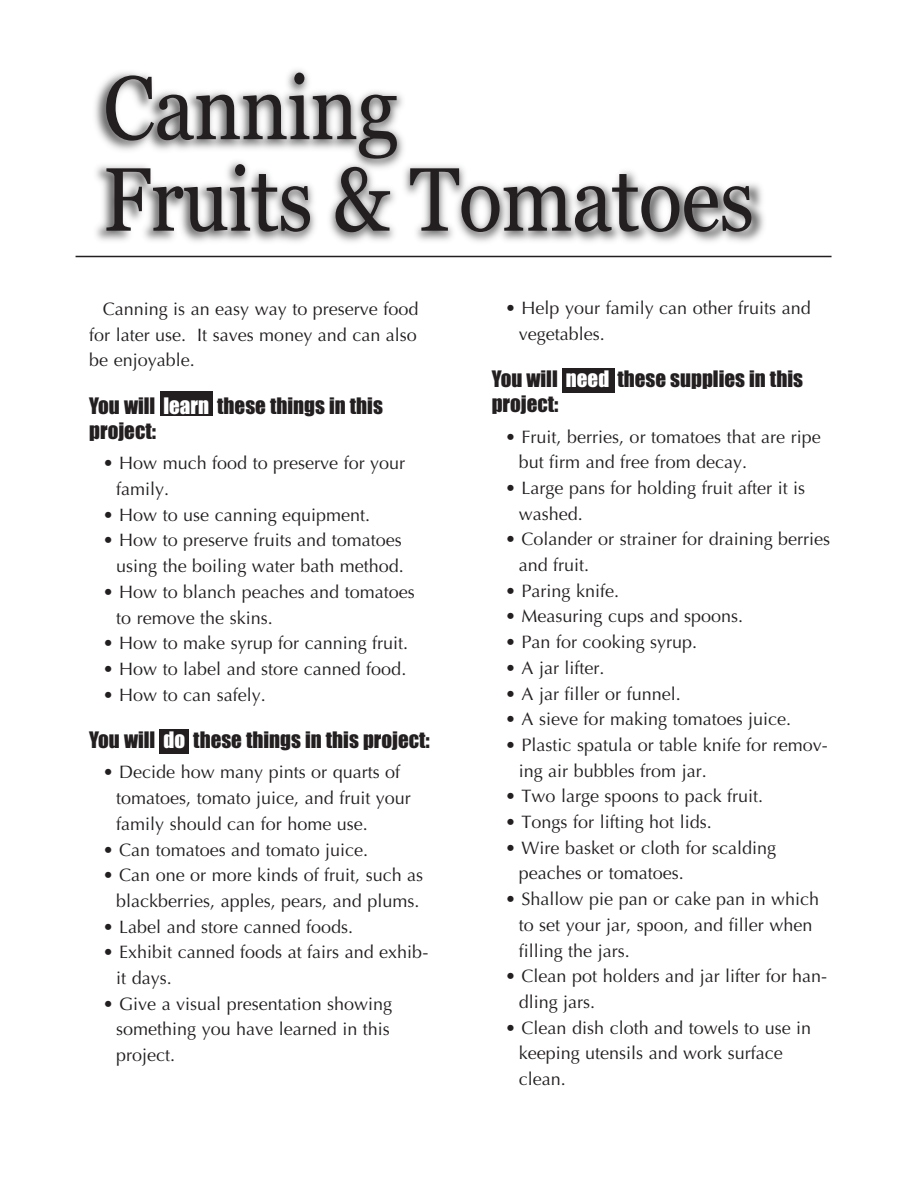
<style>
.page{position:relative;width:918px;height:1188px;background:#fff}
.page>*{position:absolute;margin:0;border:0;box-sizing:border-box;transform-origin:0 0}
.t1{font:90px/91.5px "Georgia";letter-spacing:-.01em;color:#231f20;scale:.9 1}
.t2{font:21px/25.2px "Impact";color:#231f20}
.t3{font:18px/25.7px "Optima";color:#231f20}
.s1{color:#fff}
</style>
<div class="page">
<div style="left:160px;top:392px;width:53px;height:24px;background:#231f20"></div>
<div style="left:562px;top:368px;width:52px;height:25px;background:#231f20"></div>
<img style="left:86px;top:70px;width:681px;height:188px">
<hr style="left:76px;top:256px;width:756px;height:1px;background:#231f20">
<div style="left:160px;top:729px;width:29px;height:25px;background:#231f20"></div>
<h1 class="t1" style="left:103px;top:62px;width:725px">Canning<br>Fruits &amp; Tomatoes</h1>
<p class="t3" style="left:89px;top:296px;width:331px;text-align:justify;text-indent:14px">Canning is an easy way to preserve food for later use. It saves money and can also be enjoyable.</p>
<p class="t2" style="left:89px;top:394px;width:295px">You will <span class="s1">learn</span> these things in this project:</p>
<p class="t3" style="left:116px;top:451px;width:291px;text-indent:-14px">• How much food to preserve for your family.</p>
<p class="t3" style="left:103px;top:502px;width:269px">• How to use canning equipment.</p>
<p class="t3" style="left:103px;top:528px;width:303px;text-align:right">• How to preserve fruits and tomatoes using the boiling water bath method.</p>
<p class="t3" style="left:116px;top:579px;width:300px;text-indent:-14px">• How to blanch peaches and tomatoes to remove the skins.</p>
<p class="t3" style="left:103px;top:631px;width:307px">• How to make syrup for canning fruit.</p>
<p class="t3" style="left:103px;top:656px;width:305px">• How to label and store canned food.</p>
<p class="t3" style="left:103px;top:682px;width:164px">• How to can safely.</p>
<p class="t2" style="left:89px;top:728px;width:342px">You will <span class="s1">do</span> these things in this project:</p>
<p class="t3" style="left:116px;top:760px;width:296px;text-indent:-14px">• Decide how many pints or quarts of tomatoes, tomato juice, and fruit your family should can for home use.</p>
<p class="t3" style="left:103px;top:837px;width:267px">• Can tomatoes and tomato juice.</p>
<p class="t3" style="left:103px;top:863px;width:322px;text-align:center">• Can one or more kinds of fruit, such as blackberries, apples, pears, and plums.</p>
<p class="t3" style="left:103px;top:914px;width:252px">• Label and store canned foods.</p>
<p class="t3" style="left:116px;top:940px;width:314px;text-indent:-14px">• Exhibit canned foods at fairs and exhib&shy;it days.</p>
<p class="t3" style="left:116px;top:991px;width:278px;text-indent:-14px">• Give a visual presentation showing something you have learned in this project.</p>
<p class="t3" style="left:519px;top:295px;width:294px;text-indent:-14px">• Help your family can other fruits and vegetables.</p>
<p class="t2" style="left:492px;top:367px;width:313px">You will <span class="s1">need</span> these supplies in this project:</p>
<p class="t3" style="left:519px;top:424px;width:304px;text-indent:-14px">• Fruit, berries, or tomatoes that are ripe but firm and free from decay.</p>
<p class="t3" style="left:519px;top:475px;width:288px;text-indent:-14px">• Large pans for holding fruit after it is washed.</p>
<p class="t3" style="left:519px;top:527px;width:313px;text-indent:-14px">• Colander or strainer for draining berries and fruit.</p>
<p class="t3" style="left:505px;top:578px;width:115px">• Paring knife.</p>
<p class="t3" style="left:505px;top:604px;width:240px">• Measuring cups and spoons.</p>
<p class="t3" style="left:505px;top:629px;width:194px">• Pan for cooking syrup.</p>
<p class="t3" style="left:505px;top:655px;width:101px">• A jar lifter.</p>
<p class="t3" style="left:505px;top:681px;width:177px">• A jar filler or funnel.</p>
<p class="t3" style="left:505px;top:707px;width:288px">• A sieve for making tomatoes juice.</p>
<p class="t3" style="left:519px;top:732px;width:311px;text-indent:-14px">• Plastic spatula or table knife for remov&shy;ing air bubbles from jar.</p>
<p class="t3" style="left:505px;top:784px;width:260px">• Two large spoons to pack fruit.</p>
<p class="t3" style="left:505px;top:809px;width:208px">• Tongs for lifting hot lids.</p>
<p class="t3" style="left:519px;top:835px;width:259px;text-indent:-14px">• Wire basket or cloth for scalding peaches or tomatoes.</p>
<p class="t3" style="left:519px;top:886px;width:302px;text-indent:-14px">• Shallow pie pan or cake pan in which to set your jar, spoon, and filler when filling the jars.</p>
<p class="t3" style="left:519px;top:964px;width:310px;text-indent:-14px">• Clean pot holders and jar lifter for han&shy;dling jars.</p>
<p class="t3" style="left:519px;top:1015px;width:294px;text-indent:-14px">• Clean dish cloth and towels to use in keeping utensils and work surface clean.</p>
</div>
